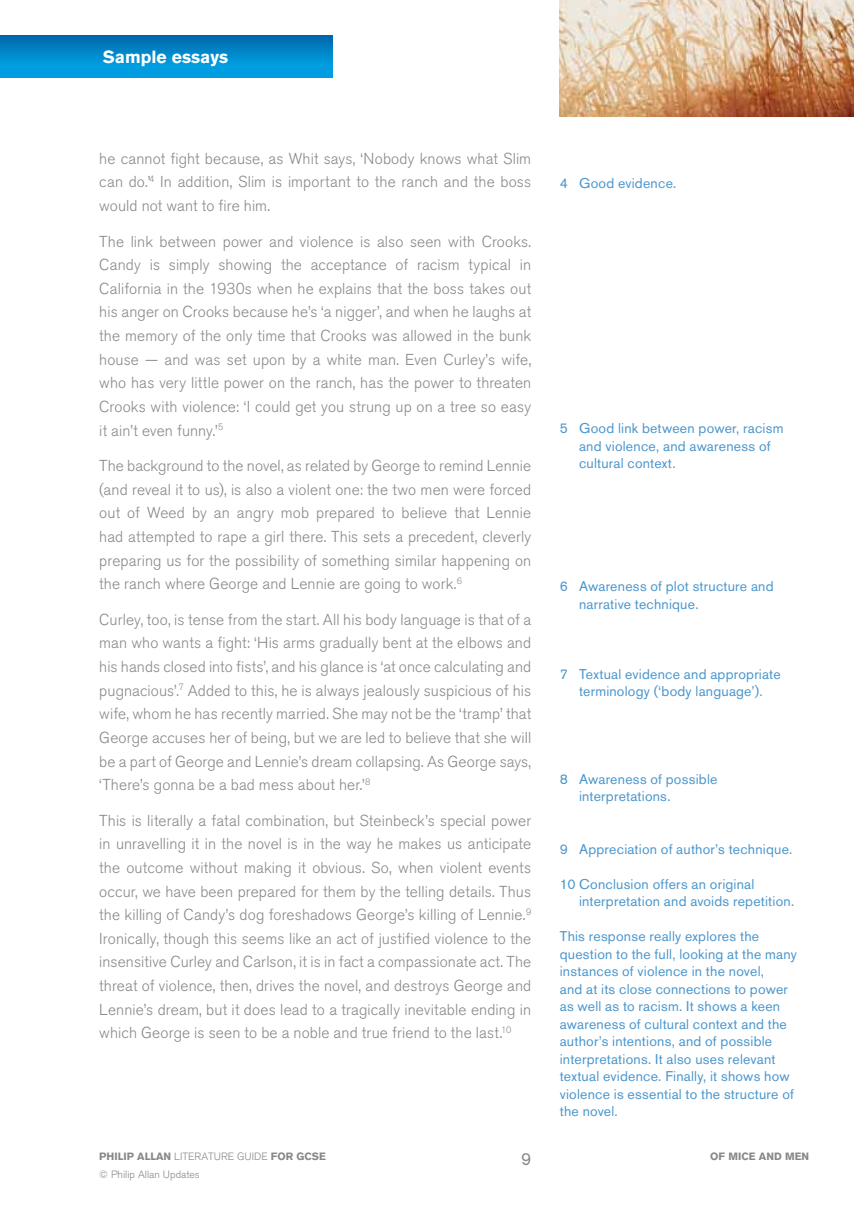
<style>
.page{position:relative;width:854px;height:1211px;background:#fff}
.page>*{position:absolute;margin:0;border:0;box-sizing:border-box;transform-origin:0 0}
.t1{font:700 17.5px "Akzidenz Grotesk BQ";color:#fff}
.t2{font:17.5px "Akzidenz Grotesk BQ";color:#87888a}
.t3{font:300 15.75px/23.6px "Akzidenz Grotesk BQ";letter-spacing:.01em;color:#87888a;text-align:justify}
.t4{font:14px/17.5px "Akzidenz Grotesk BQ";letter-spacing:.015em;color:#4a96cd}
.t5{font:300 10.5px/18.6px "Akzidenz Grotesk BQ";color:#87888a}
.t6{font:700 10.5px "Akzidenz Grotesk BQ";color:#87888a}
.s1{font-weight:700}
</style>
<div class="page">
<img style="left:559px;top:0;width:294px;height:117px">
<div style="left:0;top:35px;width:332px;height:42px;background:linear-gradient(to bottom,#006bad,#00a8ea)"></div>
<p class="t1" style="left:103px;top:47px;width:127px">Sample essays</p>
<p class="t3" style="left:99px;top:147px;width:433px">he cannot fight because, as Whit says, ‘Nobody knows what Slim can do.’<sup>4</sup> In addition, Slim is important to the ranch and the boss would not want to fire him.</p>
<p class="t3" style="left:99px;top:229px;width:433px">The link between power and violence is also seen with Crooks.<br>Candy is simply showing the acceptance of racism typical in California in the 1930s when he explains that the boss takes out his anger on Crooks because he’s ‘a nigger’, and when he laughs at the memory of the only time that Crooks was allowed in the bunk house — and was set upon by a white man. Even Curley’s wife, who has very little power on the ranch, has the power to threaten Crooks with violence: ‘I could get you strung up on a tree so easy it ain’t even funny.’<sup>5</sup></p>
<p class="t3" style="left:99px;top:454px;width:433px">The background to the novel, as related by George to remind Lennie (and reveal it to us), is also a violent one: the two men were forced out of Weed by an angry mob prepared to believe that Lennie had attempted to rape a girl there. This sets a precedent, cleverly preparing us for the possibility of something similar happening on the ranch where George and Lennie are going to work.<sup>6</sup></p>
<p class="t3" style="left:99px;top:607px;width:433px">Curley, too, is tense from the start. All his body language is that of a man who wants a fight: ‘His arms gradually bent at the elbows and his hands closed into fists’, and his glance is ‘at once calculating and pugnacious’.<sup>7</sup> Added to this, he is always jealously suspicious of his wife, whom he has recently married. She may not be the ‘tramp’ that George accuses her of being, but we are led to believe that she will be a part of George and Lennie’s dream collapsing. As George says, ‘There’s gonna be a bad mess about her.’<sup>8</sup></p>
<p class="t3" style="left:99px;top:808px;width:433px">This is literally a fatal combination, but Steinbeck’s special power in unravelling it in the novel is in the way he makes us anticipate the outcome without making it obvious. So, when violent events occur, we have been prepared for them by the telling details. Thus the killing of Candy’s dog foreshadows George’s killing of Lennie.<sup>9<br></sup>Ironically, though this seems like an act of justified violence to the insensitive Curley and Carlson, it is in fact a compassionate act. The threat of violence, then, drives the novel, and destroys George and Lennie’s dream, but it does lead to a tragically inevitable ending in which George is seen to be a noble and true friend to the last.<sup>10</sup></p>
<p class="t5" style="left:99px;top:1146px;width:228px"><span class="s1">PHILIP ALLAN</span> LITERATURE GUIDE <span class="s1">FOR GCSE </span>© Philip Allan Updates</p>
<p class="t2" style="left:521px;top:1148px;width:12px">9</p>
<p class="t4" style="left:559px;top:174px;width:118px">4 Good evidence.</p>
<p class="t4" style="left:579px;top:419px;width:206px;text-indent:-19px">5 Good link between power, racism and violence, and awareness of cultural context.</p>
<p class="t4" style="left:579px;top:577px;width:196px;text-indent:-19px">6 Awareness of plot structure and narrative technique.</p>
<p class="t4" style="left:559px;top:664px;width:222px;text-align:center">7 Textual evidence and appropriate terminology (‘body language’).</p>
<p class="t4" style="left:579px;top:769px;width:140px;text-indent:-19px">8 Awareness of possible interpretations.</p>
<p class="t4" style="left:559px;top:839px;width:234px">9 Appreciation of author’s technique.</p>
<p class="t4" style="left:579px;top:874px;width:217px;text-indent:-19px">10 Conclusion offers an original interpretation and avoids repetition.</p>
<p class="t4" style="left:559px;top:927px;width:238px">This response really explores the question to the full, looking at the many instances of violence in the novel,<br>and at its close connections to power as well as to racism. It shows a keen awareness of cultural context and the author’s intentions, and of possible interpretations. It also uses relevant textual evidence. Finally, it shows how violence is essential to the structure of the novel.</p>
<p class="t6" style="left:710px;top:1149px;width:100px">OF MICE AND MEN</p>
</div>
